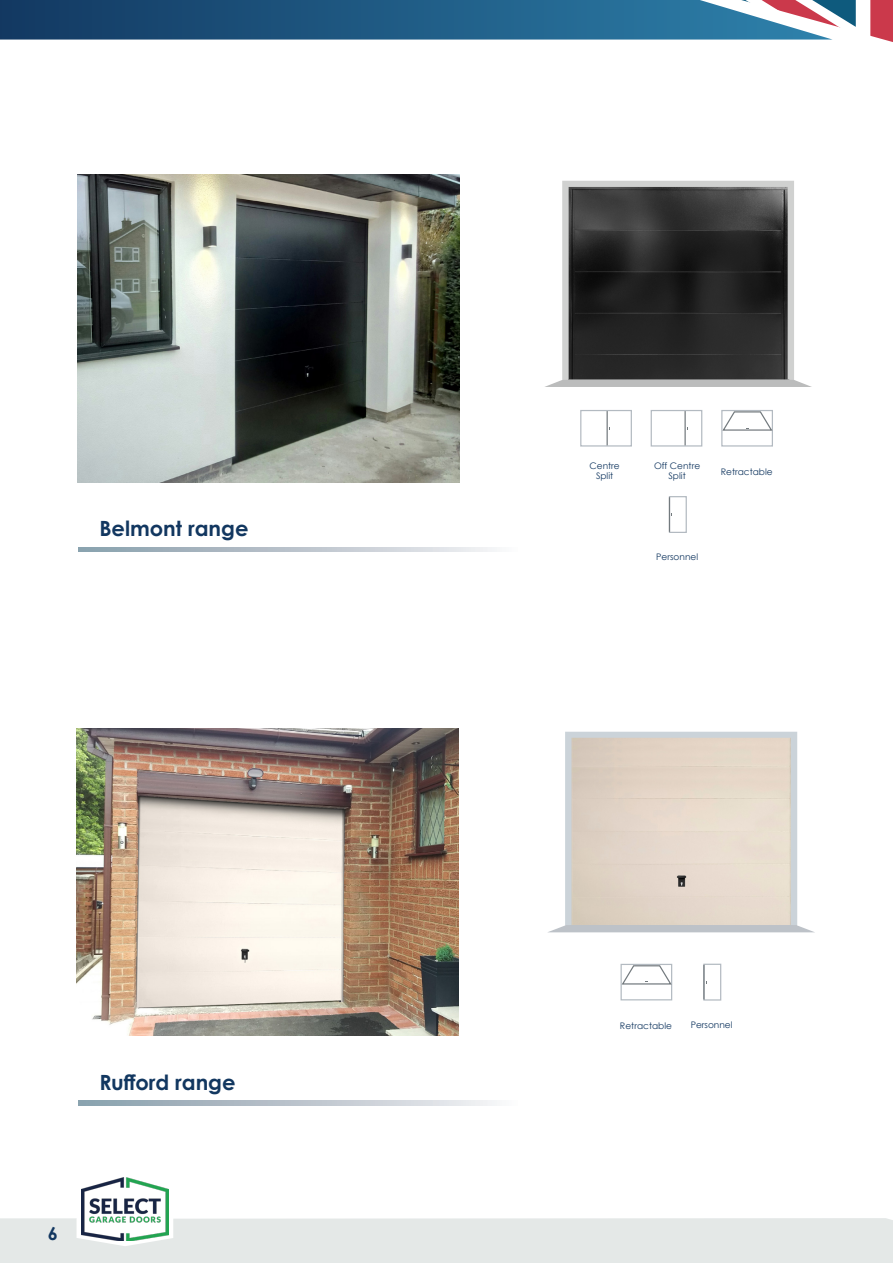
<style>
.page{position:relative;width:893px;height:1263px;background:#fff}
.page>*{position:absolute;margin:0;border:0;box-sizing:border-box;transform-origin:0 0}
.t1{font:700 21px "Century Gothic Pro";color:#123760}
.t2{font:700 18px "Century Gothic Pro";color:#123760}
.t3{font:9px/10.8px "Century Gothic";color:#123760;text-align:center}
</style>
<div class="page">
<svg style="left:0;top:0;width:856px;height:40px;background:#33668c"></svg>
<svg style="left:870px;top:0;width:23px;height:42px"></svg>
<div style="left:0;top:1218px;width:893px;height:45px;background:#e4e8e7"></div>
<img style="left:82px;top:1177px;width:87px;height:63px">
<img style="left:78px;top:175px;width:382px;height:307px">
<img style="left:77px;top:729px;width:382px;height:307px">
<svg style="left:79px;top:548px;width:418px;height:4px;background:#bbc5cd"></svg>
<div style="left:580px;top:410px;width:52px;height:37px;border:1px solid #b3bac1"></div>
<hr style="left:606px;top:411px;width:2px;height:34px;background:#737a7e">
<div style="left:651px;top:410px;width:51px;height:37px;border:1px solid #b3bac1"></div>
<hr style="left:684px;top:411px;width:2px;height:34px;background:#737a7e">
<div style="left:669px;top:496px;width:18px;height:37px;border:1px solid #b3bac1"></div>
<hr style="left:669px;top:497px;width:1px;height:35px;background:#737a7e">
<svg style="left:79px;top:1101px;width:418px;height:4px;background:#bbc5cd"></svg>
<div style="left:721px;top:410px;width:52px;height:37px;border:1px solid #b3bac1"></div>
<svg style="left:721px;top:411px;width:52px;height:21px"></svg>
<div style="left:703px;top:964px;width:18px;height:36px;border:1px solid #b3bac1"></div>
<hr style="left:703px;top:965px;width:1px;height:34px;background:#737a7e">
<div style="left:620px;top:964px;width:52px;height:36px;border:1px solid #b3bac1"></div>
<svg style="left:620px;top:964px;width:52px;height:22px"></svg>
<svg style="left:548px;top:732px;width:266px;height:200px;background:#e3d9cf"></svg>
<svg style="left:562px;top:181px;width:232px;height:198px;background:#383838"></svg>
<svg style="left:545px;top:379px;width:267px;height:8px;background:#b9baba"></svg>
<p class="t1" style="left:99px;top:515px;width:151px">Belmont range</p>
<p class="t1" style="left:99px;top:1069px;width:138px">Rufford range</p>
<h2 class="t2" style="left:48px;top:1222px;width:12px">6</h2>
<p class="t3" style="left:589px;top:460px;width:32px">Centre<br>Split</p>
<p class="t3" style="left:654px;top:460px;width:48px">Off Centre<br>Split</p>
<p class="t3" style="left:721px;top:466px;width:54px">Retractable</p>
<p class="t3" style="left:656px;top:551px;width:43px">Personnel</p>
<p class="t3" style="left:620px;top:1020px;width:54px">Retractable</p>
<p class="t3" style="left:691px;top:1019px;width:43px">Personnel</p>
</div>
